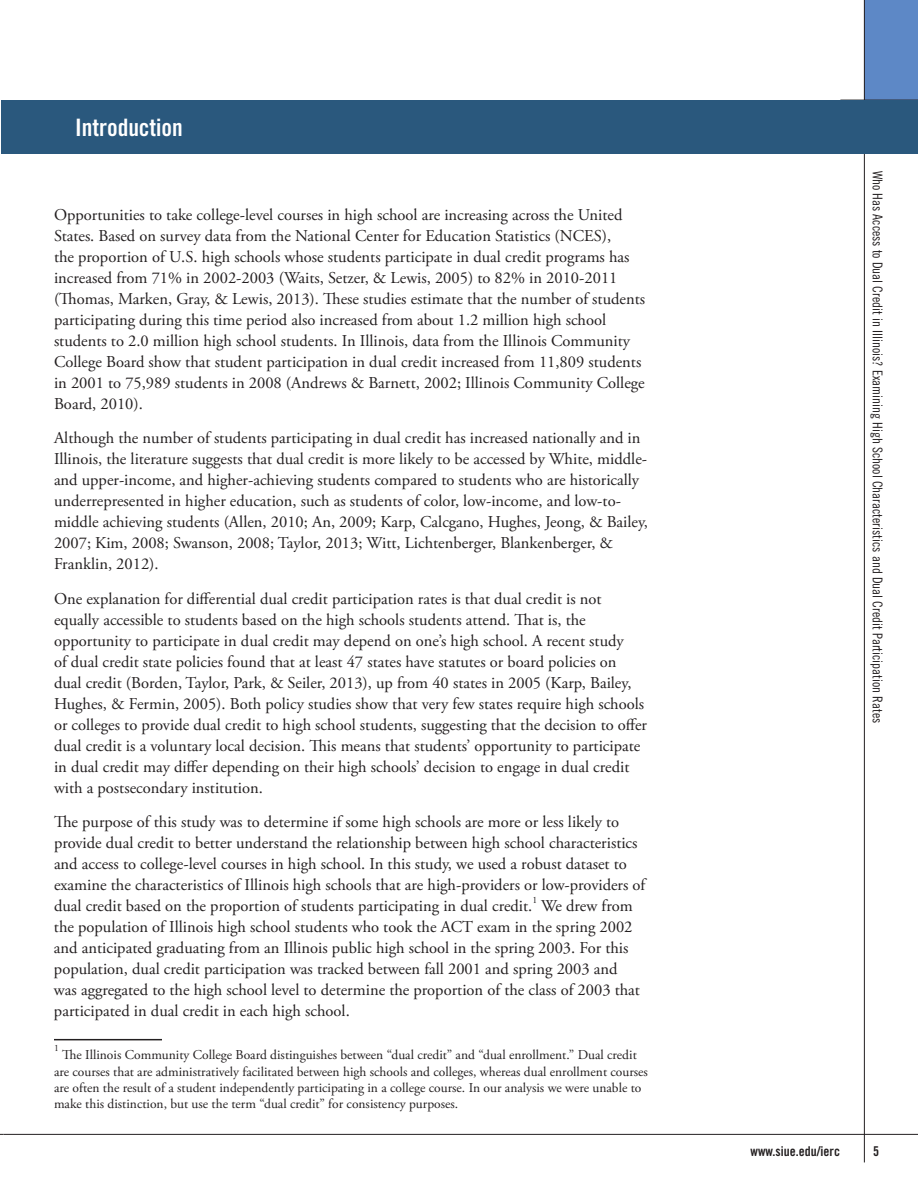
<style>
.page{position:relative;width:918px;height:1188px;background:#fff}
.page>*{position:absolute;margin:0;border:0;box-sizing:border-box;transform-origin:0 0}
.Page_Header{font:24px "Trade Gothic LT Std Bd Cn 20";color:#fff}
.t1{font:16.5px/21px "Adobe Garamond Pro";color:#231f20}
.t2{font:13.5px/16.2px "Adobe Garamond Pro";color:#231f20}
.t3{font:13.5px "Trade Gothic LT Std Cn 18";color:#231f20}
.t4{font:13.5px "Trade Gothic LT Std Bd Cn 20";color:#231f20}
.t5{font:9.6px "Adobe Garamond Pro";color:#231f20}
</style>
<div class="page">
<div style="left:864px;top:0;width:54px;height:100px;background:#5d88c6"></div>
<hr style="left:3px;top:1134px;width:915px;height:1px;background:#231f20">
<hr style="left:864px;top:0;width:1px;height:1162px;background:#231f20">
<hr style="left:54px;top:1039px;width:108px;height:1px;background:#231f20">
<div style="left:1px;top:100px;width:917px;height:54px;background:#2a587d"></div>
<p class="Page_Header" style="left:75px;top:113px;width:109px">Introduction</p>
<p class="t1" style="left:54px;top:205px;width:593px">Opportunities to take college-level courses in high school are increasing across the United States. Based on survey data from the National Center for Education Statistics (NCES),<br>the proportion of U.S. high schools whose students participate in dual credit programs has increased from 71% in 2002-2003 (Waits, Setzer, &amp; Lewis, 2005) to 82% in 2010-2011 (Thomas, Marken, Gray, &amp; Lewis, 2013). These studies estimate that the number of students participating during this time period also increased from about 1.2 million high school students to 2.0 million high school students. In Illinois, data from the Illinois Community College Board show that student participation in dual credit increased from 11,809 students in 2001 to 75,989 students in 2008 (Andrews &amp; Barnett, 2002; Illinois Community College Board, 2010).</p>
<p class="t1" style="left:54px;top:428px;width:595px">Although the number of students participating in dual credit has increased nationally and in Illinois, the literature suggests that dual credit is more likely to be accessed by White, middle&shy;and upper-income, and higher-achieving students compared to students who are historically underrepresented in higher education, such as students of color, low-income, and low-to&shy;middle achieving students (Allen, 2010; An, 2009; Karp, Calcgano, Hughes, Jeong, &amp; Bailey, 2007; Kim, 2008; Swanson, 2008; Taylor, 2013; Witt, Lichtenberger, Blankenberger, &amp; Franklin, 2012).</p>
<p class="t1" style="left:54px;top:589px;width:595px">One explanation for differential dual credit participation rates is that dual credit is not equally accessible to students based on the high schools students attend. That is, the opportunity to participate in dual credit may depend on one’s high school. A recent study<br>of dual credit state policies found that at least 47 states have statutes or board policies on dual credit (Borden, Taylor, Park, &amp; Seiler, 2013), up from 40 states in 2005 (Karp, Bailey, Hughes, &amp; Fermin, 2005). Both policy studies show that very few states require high schools or colleges to provide dual credit to high school students, suggesting that the decision to offer dual credit is a voluntary local decision. This means that students’ opportunity to participate in dual credit may differ depending on their high schools’ decision to engage in dual credit with a postsecondary institution.</p>
<p class="t1" style="left:54px;top:812px;width:593px">The purpose of this study was to determine if some high schools are more or less likely to provide dual credit to better understand the relationship between high school characteristics and access to college-level courses in high school. In this study, we used a robust dataset to examine the characteristics of Illinois high schools that are high-providers or low-providers of dual credit based on the proportion of students participating in dual credit.</p>
<p class="t5" style="left:532px;top:894px;width:6px">1</p>
<p class="t1" style="left:54px;top:896px;width:588px;text-indent:487px">We drew from the population of Illinois high school students who took the ACT exam in the spring 2002 and anticipated graduating from an Illinois public high school in the spring 2003. For this population, dual credit participation was tracked between fall 2001 and spring 2003 and was aggregated to the high school level to determine the proportion of the class of 2003 that participated in dual credit in each high school.</p>
<p class="t5" style="left:54px;top:1042px;width:6px">1</p>
<p class="t2" style="left:54px;top:1048px;width:595px;text-indent:8px">The Illinois Community College Board distinguishes between “dual credit” and “dual enrollment.” Dual credit are courses that are administratively facilitated between high schools and colleges, whereas dual enrollment courses are often the result of a student independently participating in a college course. In our analysis we were unable to make this distinction, but use the term “dual credit” for consistency purposes.</p>
<p class="t3" style="left:886px;top:171px;width:554px;rotate:90deg">Who Has Access to Dual Credit in Illinois? Examining High School Characteristics and Dual Credit Participation Rates</p>
<p class="t4" style="left:751px;top:1143px;width:91px">www.siue.edu/ierc</p>
<p class="t4" style="left:873px;top:1143px;width:7px">5</p>
</div>
